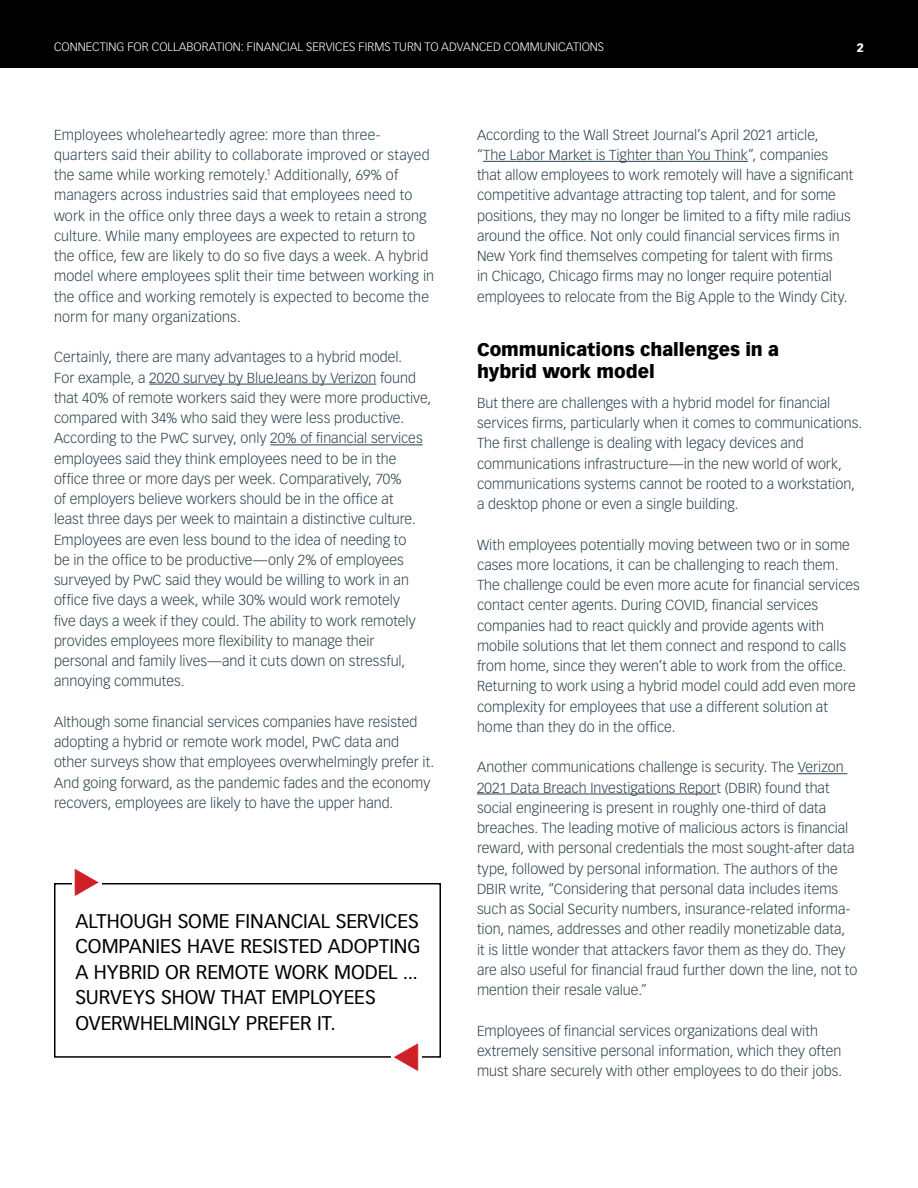
<style>
.page{position:relative;width:918px;height:1188px;background:#fff}
.page>*{position:absolute;margin:0;border:0;box-sizing:border-box;transform-origin:0 0}
.t1{font:19.5px/25.5px "Vectora LH";letter-spacing:-.005em;color:#000}
.t2{font:900 18px/21.8px "Vectora LH";color:#000}
.t3{font:300 14.25px/20.2px "Vectora LH";letter-spacing:.005em;color:#2d424d}
.t4{font:300 12px "Vectora LH";color:#fff}
.t5{font:900 12px "Vectora LH";color:#fff}
</style>
<div class="page">
<div style="left:0;top:0;width:918px;height:68px;background:#000"></div>
<hr style="left:149px;top:384px;width:227px;height:1px;background:#2d424d">
<hr style="left:270px;top:445px;width:153px;height:1px;background:#2d424d">
<hr style="left:483px;top:161px;width:265px;height:1px;background:#2d424d">
<hr style="left:798px;top:773px;width:49px;height:1px;background:#2d424d">
<hr style="left:477px;top:794px;width:240px;height:1px;background:#2d424d">
<div style="left:54px;top:883px;width:387px;height:175px;border:2px solid #000"></div>
<div style="left:391px;top:1048px;width:30px;height:15px;background:#fff"></div>
<div style="left:72px;top:876px;width:30px;height:15px;background:#fff"></div>
<p class="t4" style="left:54px;top:40px;width:552px">CONNECTING FOR COLLABORATION: FINANCIAL SERVICES FIRMS TURN TO ADVANCED COMMUNICATIONS</p>
<p class="t5" style="left:857px;top:40px;width:9px">2</p>
<p class="t3" style="left:54px;top:125px;width:382px">Employees wholeheartedly agree: more than three&shy;quarters said their ability to collaborate improved or stayed the same while working remotely.<sup>1</sup> Additionally, 69% of managers across industries said that employees need to work in the office only three days a week to retain a strong culture. While many employees are expected to return to the office, few are likely to do so five days a week. A hybrid model where employees split their time between working in the office and working remotely is expected to become the norm for many organizations.</p>
<p class="t3" style="left:54px;top:347px;width:379px">Certainly, there are many advantages to a hybrid model.<br>For example, a 2020 survey by BlueJeans by Verizon found that 40% of remote workers said they were more productive, compared with 34% who said they were less productive.<br>According to the PwC survey, only 20% of financial services employees said they think employees need to be in the office three or more days per week. Comparatively, 70%<br>of employers believe workers should be in the office at<br>least three days per week to maintain a distinctive culture.<br>Employees are even less bound to the idea of needing to<br>be in the office to be productive—only 2% of employees surveyed by PwC said they would be willing to work in an office five days a week, while 30% would work remotely<br>five days a week if they could. The ability to work remotely provides employees more flexibility to manage their personal and family lives—and it cuts down on stressful, annoying commutes.</p>
<p class="t3" style="left:54px;top:712px;width:382px">Although some financial services companies have resisted adopting a hybrid or remote work model, PwC data and other surveys show that employees overwhelmingly prefer it.<br>And going forward, as the pandemic fades and the economy recovers, employees are likely to have the upper hand.</p>
<p class="t1" style="left:75px;top:908px;width:347px">ALTHOUGH SOME FINANCIAL SERVICES<br>COMPANIES HAVE RESISTED ADOPTING<br>A HYBRID OR REMOTE WORK MODEL ...<br>SURVEYS SHOW THAT EMPLOYEES<br>OVERWHELMINGLY PREFER IT.</p>
<p class="t3" style="left:477px;top:125px;width:378px">According to the Wall Street Journal’s April 2021 article,<br>“The Labor Market is Tighter than You Think”, companies that allow employees to work remotely will have a significant competitive advantage attracting top talent, and for some positions, they may no longer be limited to a fifty mile radius around the office. Not only could financial services firms in New York find themselves competing for talent with firms<br>in Chicago, Chicago firms may no longer require potential employees to relocate from the Big Apple to the Windy City.</p>
<p class="t2" style="left:477px;top:339px;width:304px">Communications challenges in a hybrid work model</p>
<p class="t3" style="left:477px;top:393px;width:387px">But there are challenges with a hybrid model for financial services firms, particularly when it comes to communications.<br>The first challenge is dealing with legacy devices and communications infrastructure—in the new world of work, communications systems cannot be rooted to a workstation, a desktop phone or even a single building.</p>
<p class="t3" style="left:477px;top:535px;width:384px">With employees potentially moving between two or in some cases more locations, it can be challenging to reach them.<br>The challenge could be even more acute for financial services contact center agents. During COVID, financial services companies had to react quickly and provide agents with mobile solutions that let them connect and respond to calls from home, since they weren’t able to work from the office.<br>Returning to work using a hybrid model could add even more complexity for employees that use a different solution at home than they do in the office.</p>
<p class="t3" style="left:477px;top:757px;width:382px">Another communications challenge is security. The Verizon 2021 Data Breach Investigations Report (DBIR) found that social engineering is present in roughly one-third of data breaches. The leading motive of malicious actors is financial reward, with personal credentials the most sought-after data type, followed by personal information. The authors of the DBIR write, “Considering that personal data includes items such as Social Security numbers, insurance-related informa&shy;tion, names, addresses and other readily monetizable data,<br>it is little wonder that attackers favor them as they do. They are also useful for financial fraud further down the line, not to mention their resale value.”</p>
<p class="t3" style="left:477px;top:1021px;width:366px">Employees of financial services organizations deal with extremely sensitive personal information, which they often</p>
<p class="t3" style="left:477px;top:1061px;width:367px">must share securely with other employees to do their jobs.</p>
</div>
